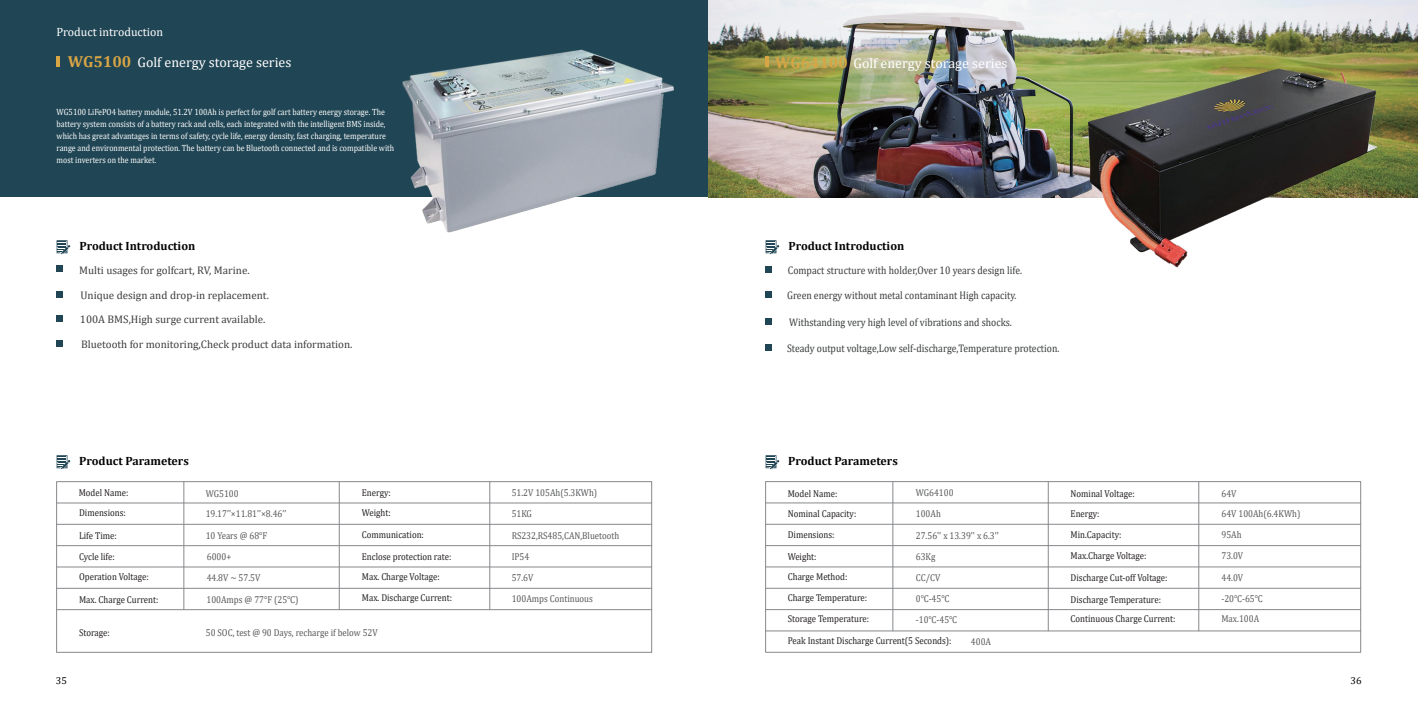
<style>
.page{position:relative;width:1418px;height:709px;background:#fff}
.page>*{position:absolute;margin:0;border:0;box-sizing:border-box;transform-origin:0 0}
.t1{font:700 16px "Cambria";color:#d8a544}
.t2{font:14px "Cambria";color:#fff}
.t3{font:700 12px "Cambria";color:#030303}
.t4{font:12px "Cambria";color:#fff}
.t5{font:11px "Cambria";color:#393b3b;scale:.88 1}
.t6{font:11px/23.5px "Cambria";color:#3e3e3f}
.t7{font:10px/19.9px "Cambria";color:#231f20;scale:.88 1}
.t8{font:10px "Cambria";color:#57585a;scale:.88 1}
.t9{font:10px "Cambria";color:#030303}
.t10{font:9px/12px "Cambria";color:#fff;scale:.87 1}
.s1{font-weight:700;font-size:16px;color:#d8a544}
</style>
<div class="page">
<div style="left:0;top:0;width:709px;height:197px;background:#204554"></div>
<svg style="left:57px;top:240px;width:14px;height:14px"></svg>
<svg style="left:765px;top:240px;width:14px;height:14px"></svg>
<svg style="left:57px;top:455px;width:14px;height:14px"></svg>
<svg style="left:765px;top:455px;width:14px;height:14px"></svg>
<svg style="left:57px;top:57px;width:3px;height:10px"></svg>
<img style="left:709px;top:0;width:708px;height:197px">
<hr style="left:57px;top:609px;width:594px;height:1px;background:#86888b">
<hr style="left:57px;top:588px;width:594px;height:1px;background:#86888b">
<hr style="left:57px;top:567px;width:594px;height:1px;background:#86888b">
<hr style="left:57px;top:545px;width:594px;height:1px;background:#86888b">
<hr style="left:57px;top:524px;width:594px;height:1px;background:#86888b">
<hr style="left:57px;top:503px;width:594px;height:1px;background:#86888b">
<div style="left:56px;top:481px;width:596px;height:171px;border:1px solid #86888b"></div>
<hr style="left:184px;top:481px;width:1px;height:128px;background:#86888b">
<hr style="left:339px;top:481px;width:1px;height:128px;background:#86888b">
<hr style="left:489px;top:481px;width:1px;height:128px;background:#86888b">
<svg style="left:57px;top:341px;width:6px;height:6px"></svg>
<svg style="left:57px;top:315px;width:6px;height:6px"></svg>
<div style="left:57px;top:291px;width:6px;height:7px;background:#204554"></div>
<div style="left:57px;top:265px;width:6px;height:7px;background:#204554"></div>
<img style="left:402px;top:49px;width:272px;height:184px">
<hr style="left:765px;top:630px;width:595px;height:1px;background:#86888b">
<hr style="left:765px;top:609px;width:595px;height:1px;background:#86888b">
<hr style="left:765px;top:588px;width:595px;height:1px;background:#86888b">
<hr style="left:765px;top:567px;width:595px;height:1px;background:#86888b">
<hr style="left:765px;top:545px;width:595px;height:1px;background:#86888b">
<hr style="left:765px;top:524px;width:595px;height:1px;background:#86888b">
<hr style="left:765px;top:503px;width:595px;height:1px;background:#86888b">
<div style="left:765px;top:481px;width:595px;height:171px;border:1px solid #86888b"></div>
<hr style="left:892px;top:481px;width:1px;height:150px;background:#86888b">
<hr style="left:1048px;top:481px;width:1px;height:150px;background:#86888b">
<hr style="left:1198px;top:481px;width:1px;height:150px;background:#86888b">
<div style="left:765px;top:344px;width:7px;height:6px;background:#204554"></div>
<div style="left:765px;top:318px;width:7px;height:6px;background:#204554"></div>
<div style="left:765px;top:292px;width:7px;height:6px;background:#204554"></div>
<div style="left:765px;top:266px;width:7px;height:6px;background:#204554"></div>
<img style="left:1075px;top:0;width:314px;height:268px">
<hr style="left:765px;top:57px;width:4px;height:10px;background:#d8a544">
<p class="t4" style="left:56px;top:25px;width:108px">Product introduction</p>
<h1 class="t1" style="left:68px;top:51px;width:65px">WG5100</h1>
<h2 class="t2" style="left:137px;top:54px;width:155px">Golf energy storage series</h2>
<p class="t10" style="left:57px;top:106px;width:389px">WG5100 LiFePO4 battery module, 51.2V 100Ah is perfect for golf cart battery energy storage. The battery system consists of a battery rack and cells, each integrated with the intelligent BMS inside, which has great advantages in terms of safety, cycle life, energy density, fast charging, temperature range and environmental protection. The battery can be Bluetooth connected and is compatible with most inverters on the market.</p>
<h2 class="t2" style="left:775px;top:55px;width:234px"><span class="s1">WG64100</span> Golf energy storage series</h2>
<p class="t3" style="left:79px;top:238px;width:117px">Product Introduction</p>
<p class="t3" style="left:788px;top:238px;width:117px">Product Introduction</p>
<p class="t6" style="left:79px;top:258px;width:172px">Multi usages for golfcart, RV, Marine.</p>
<p class="t6" style="left:80px;top:284px;width:190px">Unique design and drop-in replacement.<br>100A BMS,High surge current available.</p>
<p class="t6" style="left:81px;top:332px;width:273px">Bluetooth for monitoring,Check product data information.</p>
<p class="t5" style="left:787px;top:263px;width:268px">Compact structure with holder,Over 10 years design life.</p>
<p class="t5" style="left:787px;top:289px;width:262px">Green energy without metal contaminant High capacity.</p>
<p class="t5" style="left:789px;top:315px;width:255px">Withstanding very high level of vibrations and shocks.</p>
<p class="t5" style="left:787px;top:341px;width:311px">Steady output voltage,Low self-discharge,Temperature protection.</p>
<p class="t3" style="left:79px;top:453px;width:111px">Product Parameters</p>
<p class="t3" style="left:788px;top:453px;width:111px">Product Parameters</p>
<p class="t8" style="left:206px;top:487px;width:39px">WG5100</p>
<p class="t8" style="left:511px;top:486px;width:99px">51.2V 105Ah(5.3KWh)</p>
<p class="t8" style="left:206px;top:508px;width:93px">19.17’’×11.81’’×8.46’’</p>
<p class="t8" style="left:511px;top:508px;width:25px">51KG</p>
<p class="t7" style="left:79px;top:482px;width:58px">Model Name:</p>
<p class="t7" style="left:362px;top:483px;width:34px">Energy:</p>
<p class="t7" style="left:79px;top:503px;width:55px">Dimensions:</p>
<p class="t7" style="left:362px;top:503px;width:34px">Weight:</p>
<p class="t7" style="left:79px;top:525px;width:44px">Life Time:</p>
<p class="t8" style="left:206px;top:529px;width:71px">10 Years @ 68°F</p>
<p class="t7" style="left:79px;top:547px;width:42px">Cycle life:</p>
<p class="t8" style="left:207px;top:551px;width:29px">6000+</p>
<p class="t7" style="left:362px;top:547px;width:103px">Enclose protection rate:</p>
<p class="t8" style="left:511px;top:551px;width:22px">IP54</p>
<p class="t7" style="left:79px;top:567px;width:81px">Operation Voltage:</p>
<p class="t7" style="left:362px;top:567px;width:90px">Max. Charge Voltage:</p>
<p class="t7" style="left:79px;top:590px;width:92px">Max. Charge Current:</p>
<p class="t7" style="left:362px;top:588px;width:104px">Max. Discharge Current:</p>
<p class="t7" style="left:362px;top:524px;width:72px">Communication:</p>
<p class="t8" style="left:511px;top:529px;width:124px">RS232,RS485,CAN,Bluetooth</p>
<p class="t8" style="left:207px;top:572px;width:63px">44.8V ~ 57.5V</p>
<p class="t8" style="left:511px;top:572px;width:26px">57.6V</p>
<p class="t8" style="left:206px;top:593px;width:106px">100Amps @ 77°F (25℃)</p>
<p class="t8" style="left:511px;top:592px;width:94px">100Amps Continuous</p>
<p class="t8" style="left:915px;top:486px;width:44px">WG64100</p>
<p class="t7" style="left:1070px;top:483px;width:74px">Nominal Voltage:</p>
<p class="t8" style="left:1221px;top:487px;width:19px">64V</p>
<p class="t8" style="left:915px;top:507px;width:30px">100Ah</p>
<p class="t8" style="left:915px;top:551px;width:24px">63Kg</p>
<p class="t7" style="left:1070px;top:545px;width:88px">Max.Charge Voltage:</p>
<p class="t8" style="left:1221px;top:550px;width:26px">73.0V</p>
<p class="t7" style="left:787px;top:483px;width:79px">Model Name:<br>Nominal Capacity:</p>
<p class="t7" style="left:787px;top:524px;width:55px;line-height:21.9px">Dimensions:<br>Weight:</p>
<p class="t7" style="left:787px;top:588px;width:92px">Charge Temperature:</p>
<p class="t8" style="left:915px;top:593px;width:40px">0℃-45℃</p>
<p class="t7" style="left:787px;top:609px;width:94px">Storage Temperature:</p>
<p class="t7" style="left:1070px;top:503px;width:35px">Energy:</p>
<p class="t8" style="left:1221px;top:508px;width:91px">64V 100Ah(6.4KWh)</p>
<p class="t7" style="left:1070px;top:524px;width:59px">Min.Capacity:</p>
<p class="t8" style="left:1221px;top:529px;width:24px">95Ah</p>
<p class="t8" style="left:915px;top:530px;width:96px">27.56'' x 13.39'' x 6.3''</p>
<p class="t7" style="left:787px;top:566px;width:69px">Charge Method:</p>
<p class="t8" style="left:915px;top:571px;width:29px">CC/CV</p>
<p class="t7" style="left:1070px;top:568px;width:112px">Discharge Cut-off Voltage:</p>
<p class="t8" style="left:1221px;top:572px;width:26px">44.0V</p>
<p class="t7" style="left:1070px;top:609px;width:121px">Continuous Charge Current:</p>
<p class="t8" style="left:1221px;top:613px;width:44px">Max.100A</p>
<p class="t8" style="left:1221px;top:593px;width:48px">-20℃-65℃</p>
<p class="t7" style="left:1070px;top:590px;width:104px">Discharge Temperature:</p>
<p class="t8" style="left:915px;top:614px;width:48px">-10℃-45℃</p>
<p class="t7" style="left:79px;top:622px;width:36px">Storage:</p>
<p class="t8" style="left:206px;top:626px;width:197px">50 SOC, test @ 90 Days, recharge if below 52V</p>
<p class="t7" style="left:787px;top:630px;width:188px">Peak Instant Discharge Current(5 Seconds):</p>
<p class="t8" style="left:970px;top:635px;width:24px">400A</p>
<p class="t9" style="left:56px;top:674px;width:13px">35</p>
<p class="t9" style="left:1350px;top:674px;width:13px">36</p>
</div>
